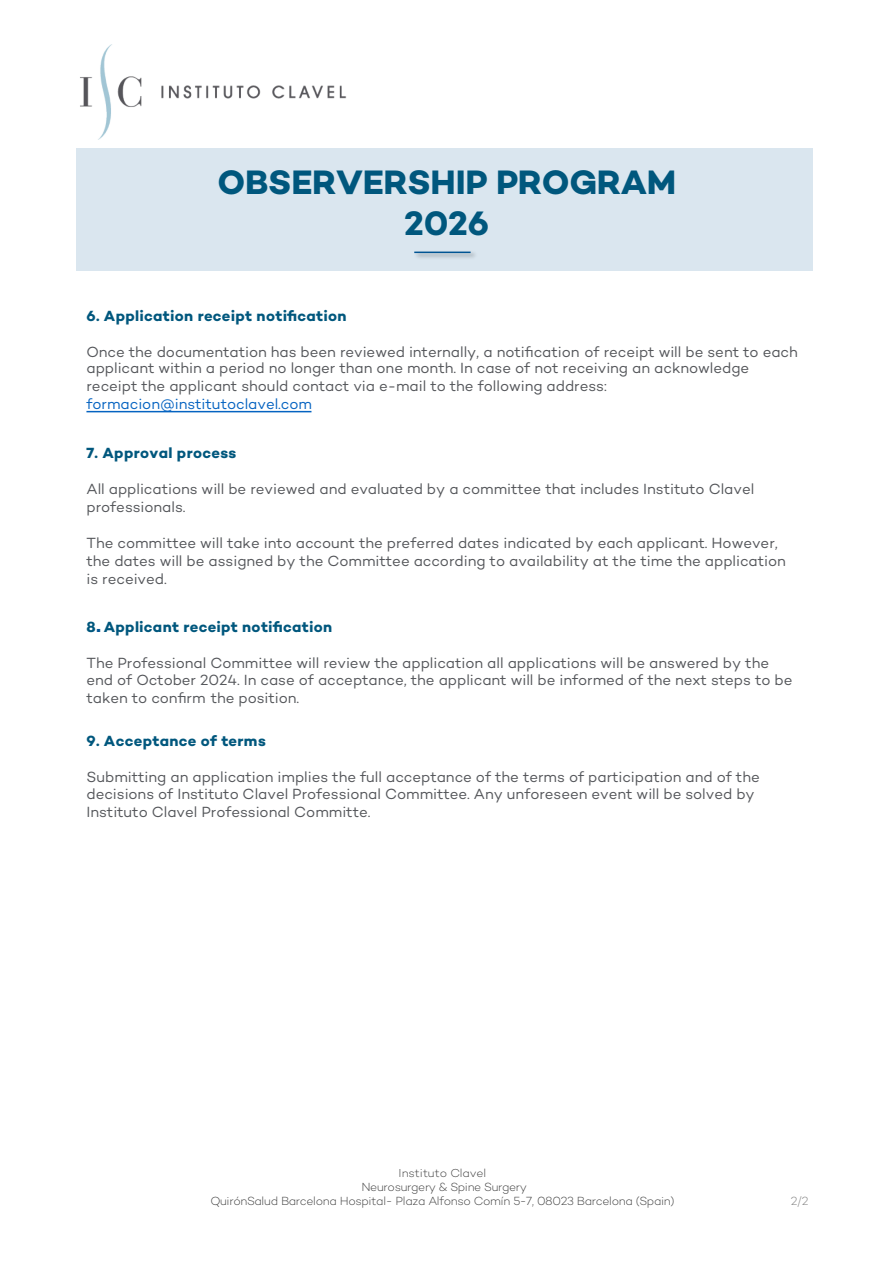
<style>
.page{position:relative;width:893px;height:1263px;background:#fff}
.page>*{position:absolute;margin:0;border:0;box-sizing:border-box;transform-origin:0 0}
.t1{font:700 34.5px/40.7px "Campton";letter-spacing:-.005em;color:#00577d;text-align:center}
.t2{font:15px/18px "Campton";letter-spacing:-.005em;color:#54565a}
.t3{font:700 15px "Campton";letter-spacing:.025em;color:#00577d}
.t4{font:15px "Campton";letter-spacing:-.005em;color:#0563c1}
.t5{font:300 12px/13.4px "Campton";letter-spacing:-.03em;color:#404040;text-align:center}
.t6{font:300 12px "Campton";color:#7f7f7f}
.t7{font:300 11.7px "Campton";letter-spacing:-.01em;color:#404040}
.s1{font-family:"Arial";font-weight:900;color:#005493}
</style>
<div class="page">
<img style="left:80px;top:44px;width:267px;height:95px">
<div style="left:76px;top:148px;width:737px;height:122px;background:#dae6ef"></div>
<img style="left:414px;top:251px;width:61px;height:7px">
<hr style="left:414px;top:252px;width:57px;height:1px;background:#005493">
<svg style="left:86px;top:411px;width:225px;height:1px"></svg>
<h1 class="t1" style="left:217px;top:162px;width:460px">OBSERVERSHIP PROGRAM<br>2026</h1>
<p class="t3" style="left:86px;top:306px;width:262px">6. Application receipt notification</p>
<p class="t2" style="left:86px;top:343px;width:713px;line-height:16.2px">Once the documentation has been reviewed internally, a notification of receipt will be sent to each applicant within a period no longer than one month. In case of not receiving an acknowledge</p>
<p class="t2" style="left:86px;top:377px;width:522px">receipt the applicant should contact via e-mail to the following address:</p>
<p class="t4" style="left:86px;top:395px;width:227px">formacion@institutoclavel.com</p>
<p class="t3" style="left:86px;top:443px;width:151px">7. Approval process</p>
<p class="t2" style="left:86px;top:479px;width:669px">All applications will be reviewed and evaluated by a committee that includes Instituto Clavel professionals.</p>
<p class="t2" style="left:87px;top:533px;width:701px">The committee will take into account the preferred dates indicated by each applicant. However, the dates will be assigned by the Committee according to availability at the time the application is received.</p>
<p class="t3" style="left:86px;top:617px;width:247px">8<span class="s1">.</span> Applicant receipt notification</p>
<p class="t2" style="left:86px;top:654px;width:707px;line-height:16.5px">The Professional Committee will review the application all applications will be answered by the end of October 2024. In case of acceptance, the applicant will be informed of the next steps to be</p>
<p class="t2" style="left:86px;top:688px;width:214px">taken to confirm the position.</p>
<p class="t3" style="left:86px;top:731px;width:181px">9. Acceptance of terms</p>
<p class="t2" style="left:86px;top:769px;width:675px;line-height:16.5px">Submitting an application implies the full acceptance of the terms of participation and of the decisions of Instituto Clavel Professional Committee. Any unforeseen event will be solved by</p>
<p class="t2" style="left:86px;top:802px;width:285px">Instituto Clavel Professional Committe.</p>
<p class="t7" style="left:398px;top:1166px;width:89px">Instituto Clavel</p>
<p class="t5" style="left:210px;top:1180px;width:466px">Neurosurgery &amp; Spine Surgery<br>QuirónSalud Barcelona Hospital- Plaza Alfonso Comín 5-7, 08023 Barcelona (Spain)</p>
<p class="t6" style="left:791px;top:1194px;width:19px">2/2</p>
</div>
